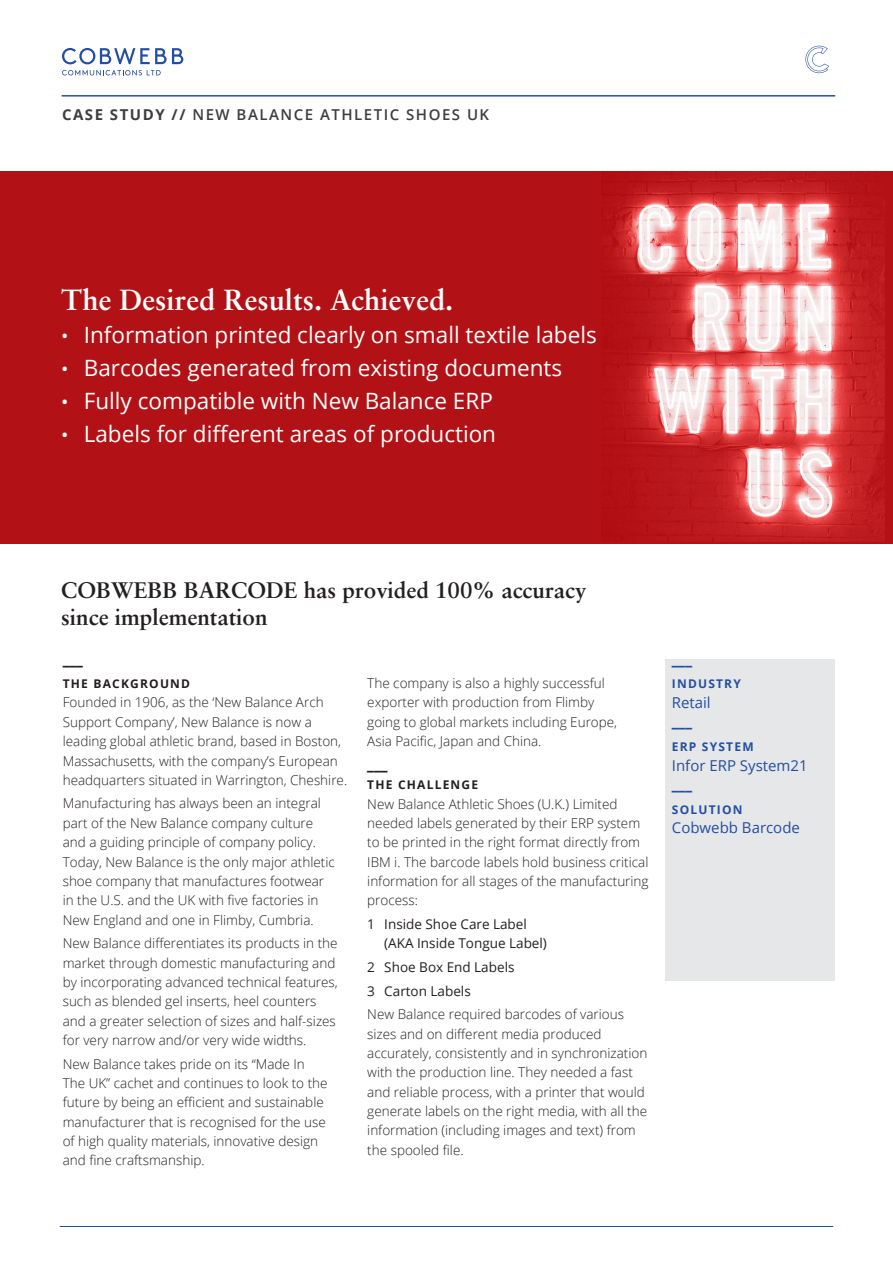
<style>
.page{position:relative;width:893px;height:1263px;background:#fff}
.page>*{position:absolute;margin:0;border:0;box-sizing:border-box;transform-origin:0 0}
.t1{font:700 29.1px "Sabon";color:#fff}
.t2{font:22.5px "Open Sans";color:#fff}
.t3{font:700 22.5px/27px "Sabon";color:#231f20}
.t4{font:600 15px "Open Sans";letter-spacing:.1em;color:#3e3e3f}
.t5{font:15px "Open Sans";color:#244ea1}
.t6{font:300 13.5px/19.4px "Open Sans";color:#231f20}
.t7{font:13.5px/19.4px "Open Sans";color:#231f20}
.t8{font:800 13.5px "Open Sans";color:#244ea1}
.t9{font:800 13.5px "Open Sans";color:#231f20}
.t10{font:700 12px "Open Sans";letter-spacing:.1em;color:#231f20}
.t11{font:700 12px "Open Sans";letter-spacing:.1em;color:#244ea1}
.s1{font-weight:700}
.s2{font-size:19.5px}
</style>
<div class="page">
<div style="left:665px;top:659px;width:169px;height:322px;background:#e6e7e9"></div>
<div style="left:0;top:171px;width:893px;height:373px;background:#b21115"></div>
<img style="left:614px;top:171px;width:271px;height:370px">
<svg style="left:62px;top:70px;width:99px;height:5px"></svg>
<svg style="left:62px;top:48px;width:121px;height:16px"></svg>
<svg style="left:805px;top:46px;width:24px;height:27px"></svg>
<hr style="left:62px;top:95px;width:773px;height:2px;background:#244ea1">
<hr style="left:60px;top:1226px;width:773px;height:1px;background:#244ea1">
<p class="t4" style="left:62px;top:104px;width:429px"><span class="s1">CASE STUDY //</span> NEW BALANCE ATHLETIC SHOES UK</p>
<p class="t1" style="left:61px;top:281px;width:394px">The Desired Results. Achieved.</p>
<p class="t2" style="left:61px;top:319px;width:537px"><span class="s2">•</span> Information printed clearly on small textile labels</p>
<p class="t2" style="left:61px;top:352px;width:502px"><span class="s2">•</span> Barcodes generated from existing documents</p>
<p class="t2" style="left:61px;top:385px;width:433px"><span class="s2">•</span> Fully compatible with New Balance ERP</p>
<p class="t2" style="left:61px;top:418px;width:436px"><span class="s2">•</span> Labels for different areas of production</p>
<p class="t3" style="left:61px;top:576px;width:527px">COBWEBB BARCODE has provided 100% accuracy since implementation</p>
<p class="t9" style="left:63px;top:649px;width:22px">___</p>
<p class="t10" style="left:63px;top:675px;width:129px">THE BACKGROUND</p>
<p class="t6" style="left:63px;top:692px;width:286px">Founded in 1906, as the ‘New Balance Arch Support Company’, New Balance is now a leading global athletic brand, based in Boston, Massachusetts, with the company’s European headquarters situated in Warrington, Cheshire.</p>
<p class="t6" style="left:63px;top:793px;width:274px">Manufacturing has always been an integral part of the New Balance company culture and a guiding principle of company policy.<br>Today, New Balance is the only major athletic shoe company that manufactures footwear in the U.S. and the UK with five factories in New England and one in Flimby, Cumbria.</p>
<p class="t6" style="left:63px;top:933px;width:277px">New Balance differentiates its products in the market through domestic manufacturing and by incorporating advanced technical features, such as blended gel inserts, heel counters and a greater selection of sizes and half-sizes for very narrow and/or very wide widths.</p>
<p class="t6" style="left:63px;top:1053px;width:266px">New Balance takes pride on its “Made In The UK” cachet and continues to look to the future by being an efficient and sustainable manufacturer that is recognised for the use of high quality materials, innovative design and fine craftsmanship.</p>
<p class="t6" style="left:367px;top:673px;width:251px">The company is also a highly successful exporter with production from Flimby going to global markets including Europe, Asia Pacific, Japan and China.</p>
<p class="t9" style="left:367px;top:755px;width:22px">___</p>
<p class="t10" style="left:367px;top:776px;width:112px">THE CHALLENGE</p>
<p class="t6" style="left:367px;top:794px;width:283px">New Balance Athletic Shoes (U.K.) Limited needed labels generated by their ERP system to be printed in the right format directly from IBM i. The barcode labels hold business critical information for all stages of the manufacturing process:</p>
<p class="t7" style="left:384px;top:914px;width:164px;text-indent:-17px">1 Inside Shoe Care Label (AKA Inside Tongue Label)</p>
<p class="t7" style="left:367px;top:957px;width:149px">2 Shoe Box End Labels</p>
<p class="t7" style="left:367px;top:981px;width:105px">3 Carton Labels</p>
<p class="t6" style="left:367px;top:1004px;width:282px">New Balance required barcodes of various sizes and on different media produced accurately, consistently and in synchronization with the production line. They needed a fast and reliable process, with a printer that would generate labels on the right media, with all the information (including images and text) from the spooled file.</p>
<p class="t8" style="left:672px;top:649px;width:22px">___</p>
<p class="t11" style="left:672px;top:675px;width:71px">INDUSTRY</p>
<p class="t5" style="left:672px;top:692px;width:40px">Retail</p>
<p class="t8" style="left:672px;top:712px;width:22px">___</p>
<p class="t11" style="left:672px;top:738px;width:83px">ERP SYSTEM</p>
<p class="t5" style="left:672px;top:755px;width:137px">Infor ERP System21</p>
<p class="t8" style="left:672px;top:775px;width:22px">___</p>
<p class="t11" style="left:672px;top:801px;width:72px">SOLUTION</p>
<p class="t5" style="left:672px;top:817px;width:130px">Cobwebb Barcode</p>
</div>
